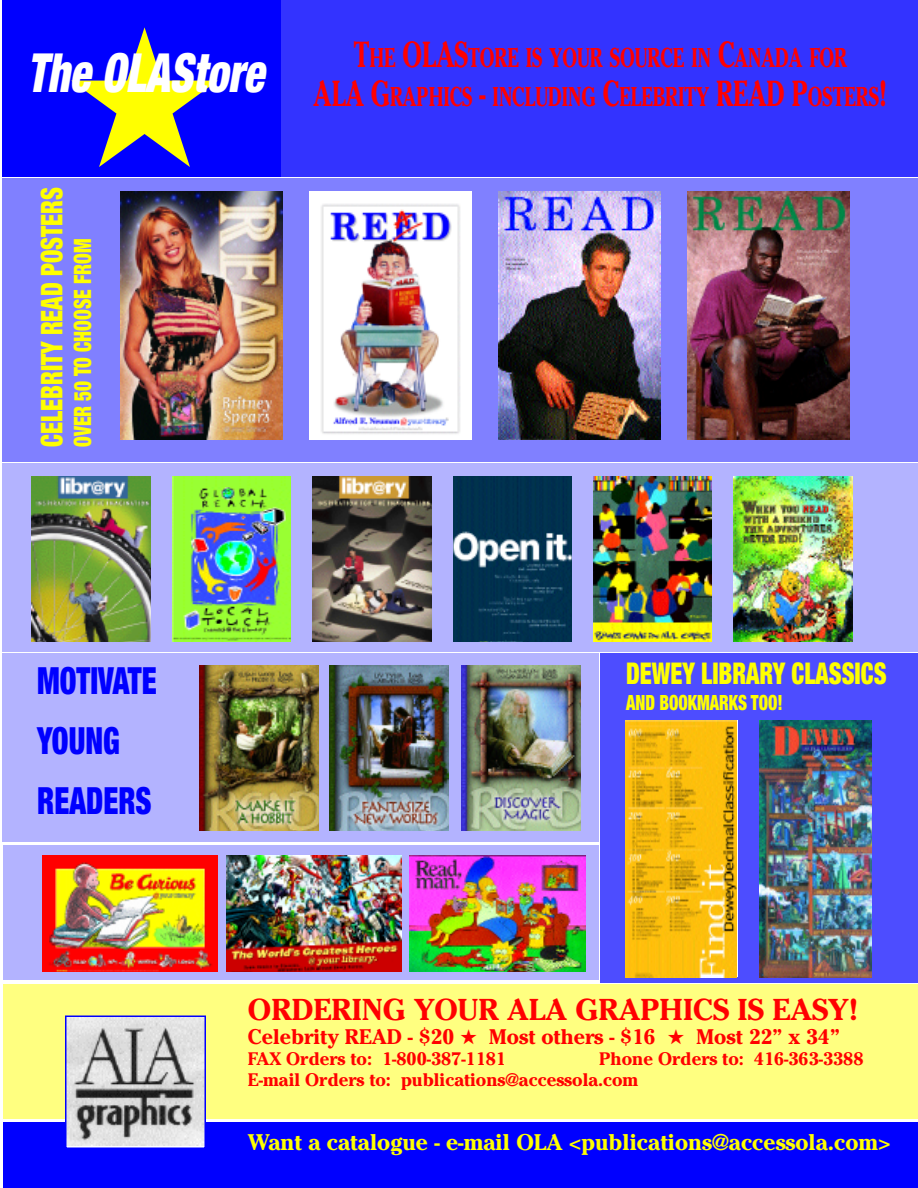
<style>
.page{position:relative;width:918px;height:1188px;background:#fff}
.page>*{position:absolute;margin:0;border:0;box-sizing:border-box;transform-origin:0 0}
.t1{font:italic 900 condensed 54px "Helvetica Neue";color:#fff;scale:.8 1}
.t2{font:900 condensed 37.5px/60px "Helvetica Neue";color:#00f;scale:.8 1}
.t3{font:900 condensed 30px "Helvetica Neue";color:#ff0;scale:.8 1}
.t4{font:700 30px "Cheltenham";color:#f00}
.t5{font:700 27px/39.6px "Cheltenham";color:#f00;text-align:center;scale:.7 1}
.t6{font:900 condensed 24px "Helvetica Neue";color:#ff0;scale:.8 1}
.t7{font:700 22.5px "Cheltenham";color:#ff0}
.t8{font:700 21px "Cheltenham";color:#f00}
.t9{font:900 condensed 21px "Helvetica Neue";color:#ff0;scale:.8 1}
.t10{font:700 18px/21px "Cheltenham";color:#f00}
.s1{font-size:36px}
</style>
<div class="page">
<div style="left:2px;top:0;width:279px;height:177px;background:#00f"></div>
<div style="left:281px;top:0;width:637px;height:177px;background:#33f"></div>
<div style="left:2px;top:178px;width:916px;height:284px;background:#8080ff"></div>
<div style="left:2px;top:464px;width:916px;height:188px;background:#b3b3ff"></div>
<div style="left:600px;top:653px;width:318px;height:329px;background:#4d4dff"></div>
<div style="left:2px;top:653px;width:597px;height:189px;background:#b3b3ff"></div>
<div style="left:3px;top:845px;width:596px;height:135px;background:#b3b3ff"></div>
<div style="left:3px;top:984px;width:915px;height:135px;background:#ffff80"></div>
<div style="left:3px;top:1122px;width:915px;height:65px;background:#00f"></div>
<img style="left:68px;top:1019px;width:135px;height:127px">
<div style="left:65px;top:1016px;width:141px;height:133px;border:2px solid #00f"></div>
<img style="left:121px;top:191px;width:161px;height:248px">
<img style="left:309px;top:191px;width:162px;height:248px">
<img style="left:498px;top:191px;width:162px;height:248px">
<img style="left:687px;top:191px;width:162px;height:248px">
<img style="left:626px;top:721px;width:111px;height:256px">
<img style="left:759px;top:721px;width:112px;height:256px">
<img style="left:200px;top:665px;width:118px;height:166px">
<img style="left:32px;top:476px;width:118px;height:166px">
<img style="left:172px;top:476px;width:119px;height:166px">
<img style="left:313px;top:476px;width:118px;height:166px">
<img style="left:453px;top:476px;width:119px;height:166px">
<img style="left:594px;top:476px;width:118px;height:166px">
<img style="left:734px;top:476px;width:118px;height:166px">
<img style="left:330px;top:665px;width:118px;height:166px">
<img style="left:462px;top:665px;width:118px;height:166px">
<img style="left:42px;top:856px;width:175px;height:116px">
<img style="left:226px;top:856px;width:175px;height:116px">
<img style="left:410px;top:856px;width:175px;height:116px">
<h1 class="t1" style="left:27px;top:53px;width:298px">The OLAStore</h1>
<h3 class="t3" style="left:41px;top:447px;width:326px;rotate:-90deg">CELEBRITY READ POSTERS</h3>
<h3 class="t6" style="left:74px;top:447px;width:262px;rotate:-90deg">OVER 50 TO CHOOSE FROM</h3>
<h3 class="t5" style="left:314px;top:38px;width:821px"><span class="s1">T</span>HE <span class="s1">OLAS</span>TORE IS YOUR SOURCE IN <span class="s1">C</span>ANADA FOR<br><span class="s1">ALA G</span>RAPHICS <span class="s1">-</span> INCLUDING <span class="s1">C</span>ELEBRITY <span class="s1">READ P</span>OSTERS<span class="s1">!</span></h3>
<h2 class="t2" style="left:37px;top:654px;width:151px">MOTIVATE<br>YOUNG<br>READERS</h2>
<h3 class="t3" style="left:626px;top:663px;width:327px">DEWEY LIBRARY CLASSICS</h3>
<p class="t9" style="left:626px;top:695px;width:197px">AND BOOKMARKS TOO!</p>
<h3 class="t4" style="left:248px;top:992px;width:612px">ORDERING YOUR ALA GRAPHICS IS EASY!</h3>
<p class="t8" style="left:248px;top:1024px;width:594px">Celebrity READ - $20 ★ Most others - $16 ★ Most 22” x 34”</p>
<p class="t10" style="left:248px;top:1048px;width:259px">FAX Orders to: 1-800-387-1181</p>
<p class="t10" style="left:248px;top:1048px;width:617px;text-indent:351px">Phone Orders to: 416-363-3388<br>E-mail Orders to: publications@accessola.com</p>
<p class="t7" style="left:248px;top:1129px;width:644px">Want a catalogue - e-mail OLA &lt;publications@accessola.com&gt;</p>
</div>
